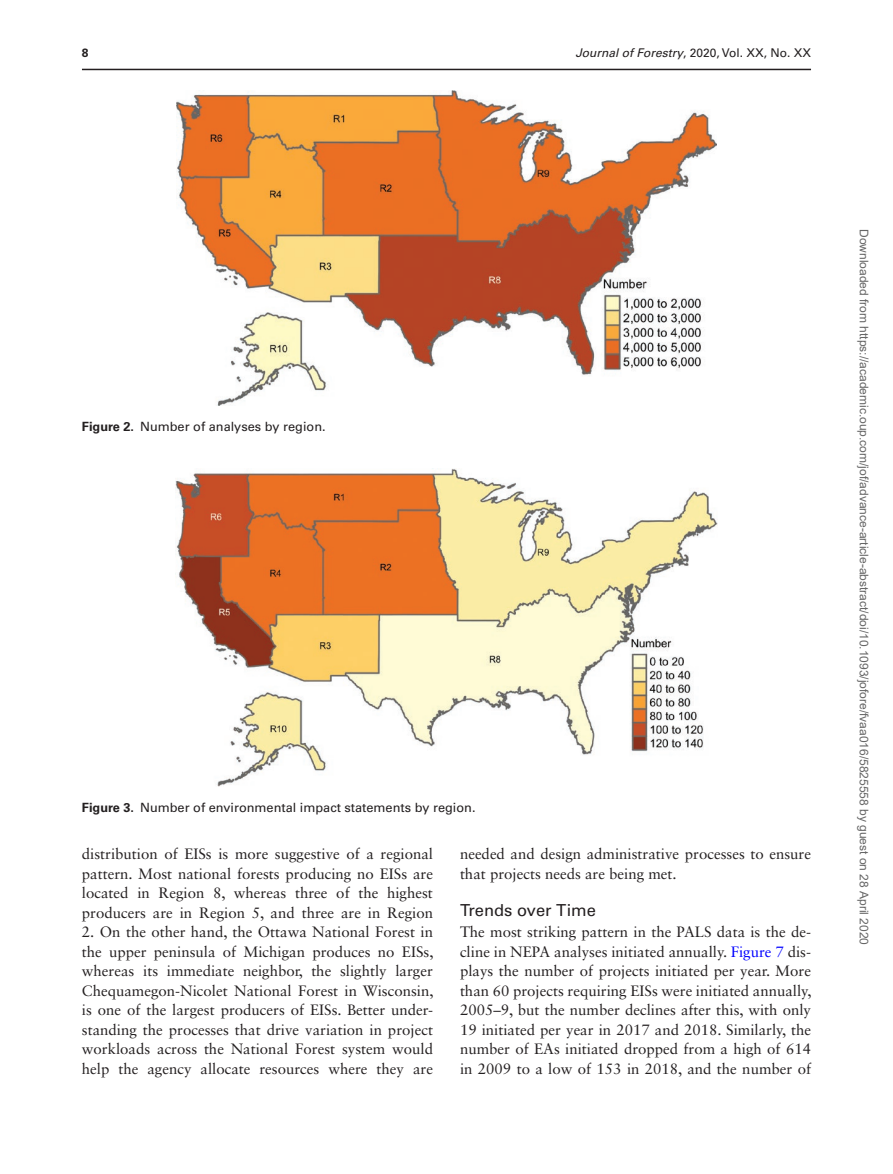
<style>
.page{position:relative;width:893px;height:1174px;background:#fff}
.page>*{position:absolute;margin:0;border:0;box-sizing:border-box;transform-origin:0 0}
.t1{font:16.5px "Univers LT Std";color:#231f20}
.t2{font:15px/19.5px "Sabon LT Std";color:#231f20;text-align:justify}
.t3{font:12.75px "Univers LT Std";color:#231f20}
.t4{font:12px "Arial";color:#666}
.t5{font:12px "Univers LT Std";color:#231f20}
.t6{font:700 12px "Univers LT Std";color:#231f20}
.s1{font-style:italic}
.s2{font-weight:700}
.s3{color:#00f}
</style>
<div class="page">
<hr style="left:82px;top:69px;width:729px;height:1px;background:#231f20">
<img style="left:176px;top:90px;width:540px;height:316px">
<img style="left:176px;top:469px;width:541px;height:317px">
<p class="t6" style="left:82px;top:45px;width:8px">8</p>
<p class="t5" style="left:575px;top:45px;width:237px"><span class="s1">Journal of Forestry</span>, 2020, Vol. XX, No. XX</p>
<p class="t3" style="left:82px;top:419px;width:245px"><span class="s2">Figure 2.</span> Number of analyses by region.</p>
<p class="t3" style="left:82px;top:800px;width:395px"><span class="s2">Figure 3.</span> Number of environmental impact statements by region.</p>
<p class="t2" style="left:82px;top:844px;width:353px">distribution of EISs is more suggestive of a regional pattern. Most national forests producing no EISs are located in Region 8, whereas three of the highest producers are in Region 5, and three are in Region</p>
<p class="t2" style="left:82px;top:922px;width:353px">2. On the other hand, the Ottawa National Forest in the upper peninsula of Michigan produces no EISs, whereas its immediate neighbor, the slightly larger Chequamegon-Nicolet National Forest in Wisconsin, is one of the largest producers of EISs. Better under&shy;standing the processes that drive variation in project workloads across the National Forest system would help the agency allocate resources where they are</p>
<p class="t2" style="left:460px;top:844px;width:352px">needed and design administrative processes to ensure that projects needs are being met.</p>
<p class="t1" style="left:460px;top:900px;width:138px">Trends over Time</p>
<p class="t2" style="left:460px;top:922px;width:353px">The most striking pattern in the PALS data is the de&shy;cline in NEPA analyses initiated annually. <span class="s3">Figure 7</span> dis&shy;plays the number of projects initiated per year. More than 60 projects requiring EISs were initiated annually, 2005–9, but the number declines after this, with only 19 initiated per year in 2017 and 2018. Similarly, the number of EAs initiated dropped from a high of 614 in 2009 to a low of 153 in 2018, and the number of</p>
<p class="t4" style="left:868px;top:229px;width:717px;rotate:90deg">Downloaded from https://academic.oup.com/jof/advance-article-abstract/doi/10.1093/jofore/fvaa016/5825558 by guest on 28 April 2020</p>
</div>
